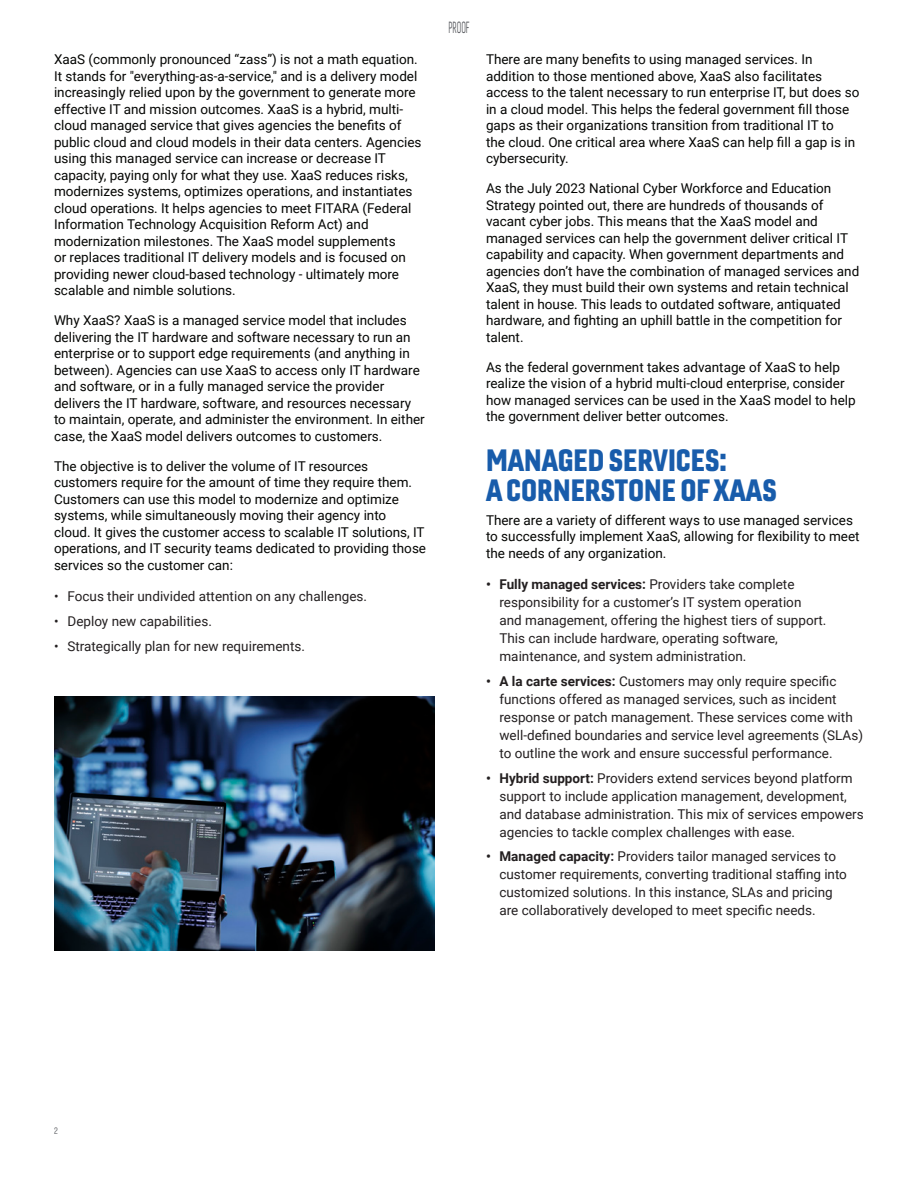
<style>
.page{position:relative;width:918px;height:1188px;background:#fff}
.page>*{position:absolute;margin:0;border:0;box-sizing:border-box;transform-origin:0 0}
.Body_header_20pt{font:30px/30px "Gineso Con Bla";color:#185cab}
.t1{font:15.75px "Gineso Con Boo";color:#54565b;scale:.57 1}
.Body_Copy_9pt{font:13.5px/16.5px "Roboto";color:#040503}
.t2{font:13.5px/18px "Roboto";color:#231f20}
.Page____Footer{font:9px "Gineso Con Boo";color:#54565b}
.s1{font-weight:700}
</style>
<div class="page">
<img style="left:54px;top:697px;width:381px;height:253px">
<p class="Body_Copy_9pt" style="left:54px;top:51px;width:369px">XaaS (commonly pronounced “zass”) is not a math equation.<br>It stands for "everything-as-a-service," and is a delivery model increasingly relied upon by the government to generate more effective IT and mission outcomes. XaaS is a hybrid, multi&shy;cloud managed service that gives agencies the benefits of public cloud and cloud models in their data centers. Agencies using this managed service can increase or decrease IT capacity, paying only for what they use. XaaS reduces risks, modernizes systems, optimizes operations, and instantiates cloud operations. It helps agencies to meet FITARA (Federal Information Technology Acquisition Reform Act) and modernization milestones. The XaaS model supplements<br>or replaces traditional IT delivery models and is focused on providing newer cloud-based technology - ultimately more scalable and nimble solutions.</p>
<p class="Body_Copy_9pt" style="left:54px;top:312px;width:372px">Why XaaS? XaaS is a managed service model that includes delivering the IT hardware and software necessary to run an enterprise or to support edge requirements (and anything in between). Agencies can use XaaS to access only IT hardware and software, or in a fully managed service the provider delivers the IT hardware, software, and resources necessary to maintain, operate, and administer the environment. In either case, the XaaS model delivers outcomes to customers.</p>
<p class="Body_Copy_9pt" style="left:54px;top:457px;width:374px">The objective is to deliver the volume of IT resources customers require for the amount of time they require them.<br>Customers can use this model to modernize and optimize systems, while simultaneously moving their agency into cloud. It gives the customer access to scalable IT solutions, IT operations, and IT security teams dedicated to providing those services so the customer can:</p>
<p class="t2" style="left:54px;top:587px;width:315px">• Focus their undivided attention on any challenges.</p>
<p class="t2" style="left:54px;top:612px;width:159px">• Deploy new capabilities.</p>
<p class="t2" style="left:54px;top:636px;width:252px">• Strategically plan for new requirements.</p>
<p class="t1" style="left:449px;top:18px;width:38px">PROOF</p>
<p class="Body_Copy_9pt" style="left:486px;top:51px;width:375px">There are many benefits to using managed services. In addition to those mentioned above, XaaS also facilitates access to the talent necessary to run enterprise IT, but does so in a cloud model. This helps the federal government fill those gaps as their organizations transition from traditional IT to<br>the cloud. One critical area where XaaS can help fill a gap is in cybersecurity.</p>
<p class="Body_Copy_9pt" style="left:486px;top:180px;width:375px">As the July 2023 National Cyber Workforce and Education Strategy pointed out, there are hundreds of thousands of vacant cyber jobs. This means that the XaaS model and managed services can help the government deliver critical IT capability and capacity. When government departments and agencies don’t have the combination of managed services and XaaS, they must build their own systems and retain technical talent in house. This leads to outdated software, antiquated hardware, and fighting an uphill battle in the competition for talent.</p>
<p class="Body_Copy_9pt" style="left:486px;top:358px;width:371px">As the federal government takes advantage of XaaS to help realize the vision of a hybrid multi-cloud enterprise, consider how managed services can be used in the XaaS model to help the government deliver better outcomes.</p>
<p class="Body_header_20pt" style="left:486px;top:445px;width:292px">MANAGED SERVICES:<br>A CORNERSTONE OF XAAS</p>
<p class="Body_Copy_9pt" style="left:486px;top:511px;width:375px">There are a variety of different ways to use managed services to successfully implement XaaS, allowing for flexibility to meet the needs of any organization.</p>
<p class="t2" style="left:500px;top:575px;width:329px;text-indent:-14px"><span class="s1">• Fully managed services:</span> Providers take complete responsibility for a customer’s IT system operation and management, offering the highest tiers of support.<br>This can include hardware, operating software, maintenance, and system administration.</p>
<p class="t2" style="left:500px;top:672px;width:365px;text-indent:-14px"><span class="s1">• A la carte services:</span> Customers may only require specific functions offered as managed services, such as incident response or patch management. These services come with well-defined boundaries and service level agreements (SLAs) to outline the work and ensure successful performance.</p>
<p class="t2" style="left:500px;top:768px;width:366px;text-indent:-14px"><span class="s1">• Hybrid support:</span> Providers extend services beyond platform support to include application management, development, and database administration. This mix of services empowers agencies to tackle complex challenges with ease.</p>
<p class="t2" style="left:500px;top:847px;width:349px;text-indent:-14px"><span class="s1">• Managed capacity:</span> Providers tailor managed services to customer requirements, converting traditional staffing into customized solutions. In this instance, SLAs and pricing are collaboratively developed to meet specific needs.</p>
<p class="Page____Footer" style="left:54px;top:1125px;width:5px">2</p>
</div>
